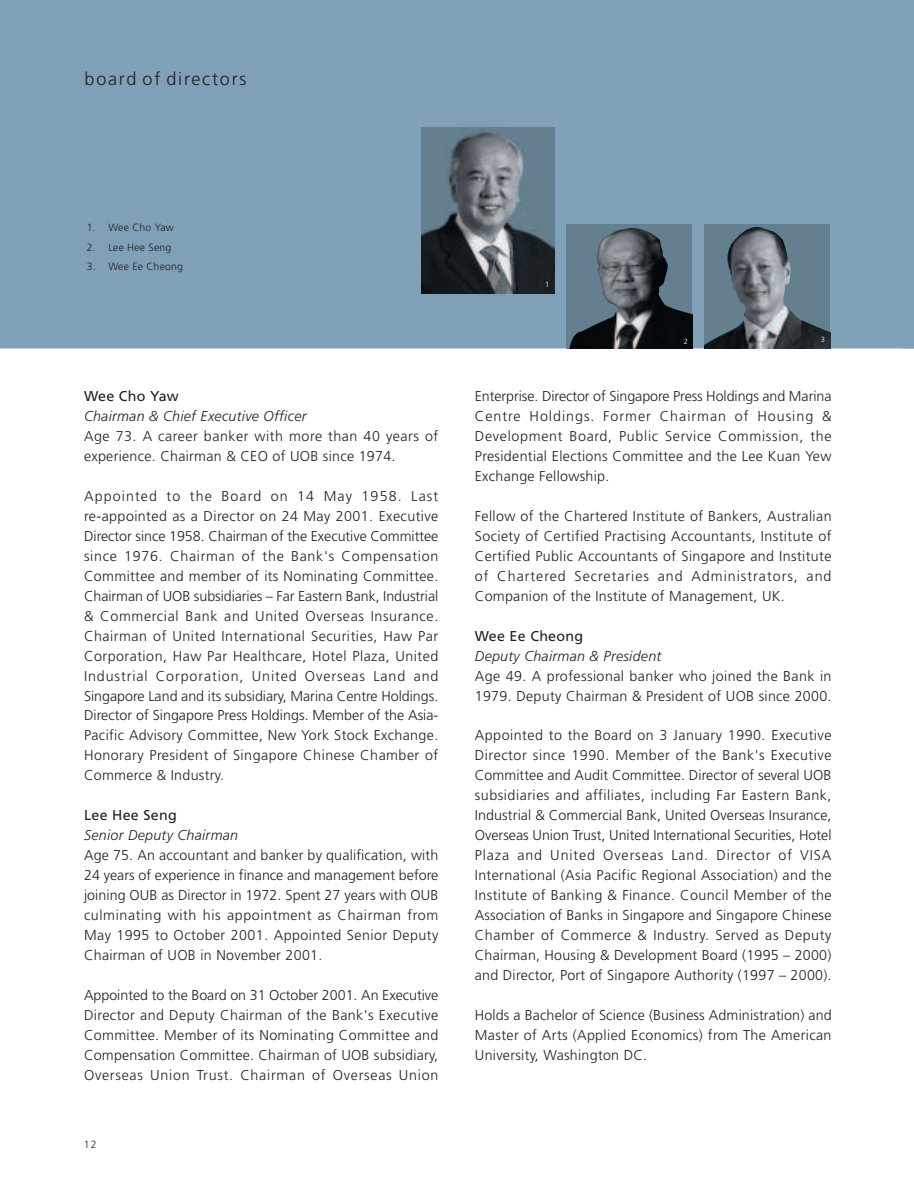
<style>
.page{position:relative;width:914px;height:1191px;background:#fff}
.page>*{position:absolute;margin:0;border:0;box-sizing:border-box;transform-origin:0 0}
.t1{font:300 18px "Frutiger";letter-spacing:.1em;color:#231f20}
.t2{font:300 14.25px/20px "Frutiger";letter-spacing:.02em;color:#231f20;text-align:justify}
.t3{font:italic 300 14.25px "Frutiger";letter-spacing:.02em;color:#231f20}
.t4{font:14.25px "Frutiger";letter-spacing:.02em;color:#231f20}
.t5{font:300 10.5px "Frutiger";letter-spacing:.02em;color:#231f20}
.t6{font:300 7.5px "Frutiger";color:#fff}
</style>
<div class="page">
<div style="left:0;top:0;width:914px;height:348px;background:#80a0b7"></div>
<div style="left:704px;top:224px;width:126px;height:124px;background:#637f90"></div>
<img style="left:704px;top:227px;width:126px;height:121px">
<img style="left:421px;top:128px;width:133px;height:166px">
<div style="left:566px;top:224px;width:126px;height:124px;background:#637f90"></div>
<img style="left:569px;top:228px;width:123px;height:120px">
<p class="t1" style="left:84px;top:72px;width:163px">board of directors</p>
<p class="t5" style="left:87px;top:224px;width:89px">1. Wee Cho Yaw</p>
<p class="t5" style="left:87px;top:243px;width:86px">2. Lee Hee Seng</p>
<p class="t5" style="left:87px;top:263px;width:98px">3. Wee Ee Cheong</p>
<p class="t4" style="left:84px;top:391px;width:96px">Wee Cho Yaw</p>
<p class="t3" style="left:84px;top:411px;width:224px">Chairman &amp; Chief Executive Officer</p>
<p class="t2" style="left:84px;top:427px;width:356px">Age 73. A career banker with more than 40 years of experience. Chairman &amp; CEO of UOB since 1974.</p>
<p class="t2" style="left:84px;top:487px;width:356px">Appointed to the Board on 14 May 1958. Last re-appointed as a Director on 24 May 2001. Executive Director since 1958. Chairman of the Executive Committee since 1976. Chairman of the Bank's Compensation Committee and member of its Nominating Committee.<br>Chairman of UOB subsidiaries – Far Eastern Bank, Industrial &amp; Commercial Bank and United Overseas Insurance.<br>Chairman of United International Securities, Haw Par Corporation, Haw Par Healthcare, Hotel Plaza, United Industrial Corporation, United Overseas Land and Singapore Land and its subsidiary, Marina Centre Holdings.<br>Director of Singapore Press Holdings. Member of the Asia-Pacific Advisory Committee, New York Stock Exchange.<br>Honorary President of Singapore Chinese Chamber of Commerce &amp; Industry.</p>
<p class="t4" style="left:84px;top:810px;width:94px">Lee Hee Seng</p>
<p class="t3" style="left:84px;top:829px;width:156px">Senior Deputy Chairman</p>
<p class="t2" style="left:84px;top:846px;width:356px">Age 75. An accountant and banker by qualification, with 24 years of experience in finance and management before joining OUB as Director in 1972. Spent 27 years with OUB culminating with his appointment as Chairman from May 1995 to October 2001. Appointed Senior Deputy Chairman of UOB in November 2001.</p>
<p class="t2" style="left:84px;top:986px;width:356px">Appointed to the Board on 31 October 2001. An Executive Director and Deputy Chairman of the Bank's Executive Committee. Member of its Nominating Committee and Compensation Committee. Chairman of UOB subsidiary, Overseas Union Trust. Chairman of Overseas Union</p>
<p class="t5" style="left:84px;top:1140px;width:14px">12</p>
<p class="t6" style="left:545px;top:282px;width:6px">1</p>
<p class="t6" style="left:683px;top:338px;width:6px">2</p>
<p class="t6" style="left:820px;top:337px;width:6px">3</p>
<p class="t2" style="left:475px;top:387px;width:358px">Enterprise. Director of Singapore Press Holdings and Marina Centre Holdings. Former Chairman of Housing &amp; Development Board, Public Service Commission, the Presidential Elections Committee and the Lee Kuan Yew Exchange Fellowship.</p>
<p class="t2" style="left:475px;top:507px;width:358px">Fellow of the Chartered Institute of Bankers, Australian Society of Certified Practising Accountants, Institute of Certified Public Accountants of Singapore and Institute of Chartered Secretaries and Administrators, and Companion of the Institute of Management, UK.</p>
<p class="t4" style="left:475px;top:630px;width:110px">Wee Ee Cheong</p>
<p class="t3" style="left:475px;top:650px;width:188px">Deputy Chairman &amp; President</p>
<p class="t2" style="left:475px;top:667px;width:358px">Age 49. A professional banker who joined the Bank in<br>1979. Deputy Chairman &amp; President of UOB since 2000.</p>
<p class="t2" style="left:475px;top:727px;width:358px">Appointed to the Board on 3 January 1990. Executive Director since 1990. Member of the Bank's Executive Committee and Audit Committee. Director of several UOB subsidiaries and affiliates, including Far Eastern Bank, Industrial &amp; Commercial Bank, United Overseas Insurance, Overseas Union Trust, United International Securities, Hotel Plaza and United Overseas Land. Director of VISA International (Asia Pacific Regional Association) and the Institute of Banking &amp; Finance. Council Member of the Association of Banks in Singapore and Singapore Chinese Chamber of Commerce &amp; Industry. Served as Deputy Chairman, Housing &amp; Development Board (1995 – 2000) and Director, Port of Singapore Authority (1997 – 2000).</p>
<p class="t2" style="left:475px;top:1006px;width:358px">Holds a Bachelor of Science (Business Administration) and Master of Arts (Applied Economics) from The American University, Washington DC.</p>
</div>
